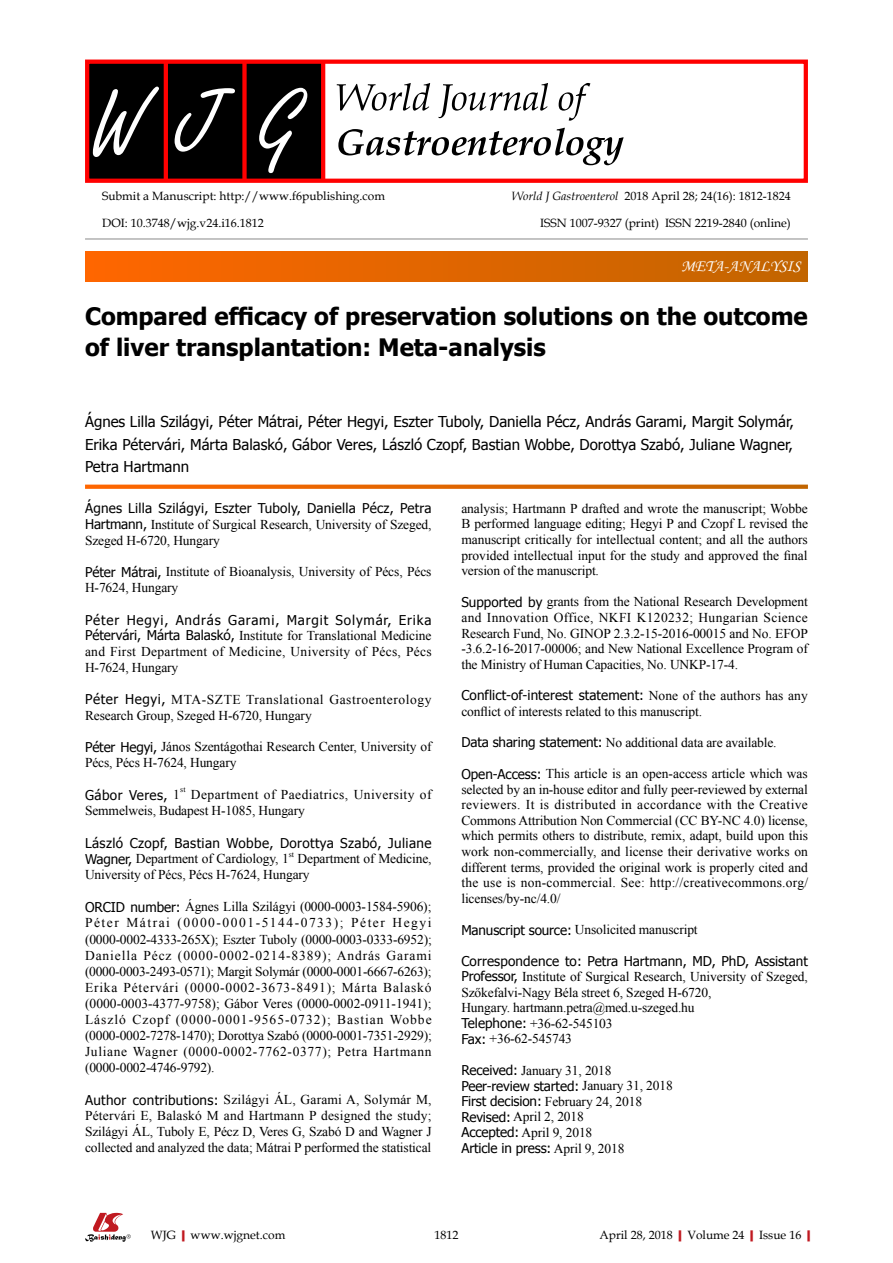
<style>
.page{position:relative;width:893px;height:1263px;background:#fff}
.page>*{position:absolute;margin:0;border:0;box-sizing:border-box;transform-origin:0 0}
.t1{font:700 24px/31.5px "Tahoma";color:#000}
.t2{font:16.5px "Monotype Corsiva";color:#fff}
.t3{font:15px/22.5px "Tahoma";color:#000;text-align:justify}
.t4{font:13.5px/15.6px "Times New Roman";letter-spacing:-.01em;color:#000;text-align:justify}
.t5{font:13.5px/15.6px "Tahoma";letter-spacing:.03em;color:#000}
.t6{font:13.5px/15.9px "Times New Roman";letter-spacing:.04em;color:#000}
.t7{font:13.5px/16px "Times New Roman";letter-spacing:.03em;color:#000}
.t8{font:12px "Book Antiqua";color:#000}
.t9{font:7.8px "Times New Roman";color:#000}
.s1{font-style:italic}
.s2{font-family:"Tahoma"}
.s3{font-family:"Times New Roman"}
.s4{font-weight:700;color:#c01920}
</style>
<div class="page">
<div style="left:85px;top:252px;width:723px;height:29px;background:linear-gradient(to right,#f60,#c16500)"></div>
<hr style="left:85px;top:239px;width:723px;height:1px;background:#898989">
<div style="left:87px;top:61px;width:236px;height:121px;background:#000"></div>
<hr style="left:164px;top:61px;width:4px;height:121px;background:#f00">
<div style="left:242px;top:61px;width:5px;height:121px;background:#f00"></div>
<hr style="left:321px;top:61px;width:4px;height:121px;background:#f00">
<div style="left:85px;top:60px;width:723px;height:123px;border:4px solid #f00"></div>
<svg style="left:259px;top:88px;width:48px;height:85px"></svg>
<svg style="left:175px;top:88px;width:60px;height:64px"></svg>
<svg style="left:93px;top:87px;width:66px;height:70px"></svg>
<svg style="left:337px;top:83px;width:253px;height:38px"></svg>
<svg style="left:338px;top:128px;width:286px;height:37px"></svg>
<svg style="left:85px;top:485px;width:723px;height:4px;background:#e16b09"></svg>
<svg style="left:85px;top:1213px;width:46px;height:29px"></svg>
<p class="t8" style="left:102px;top:188px;width:284px">Submit a Manuscript: http://www.f6publishing.com</p>
<p class="t8" style="left:102px;top:215px;width:163px">DOI: 10.3748/wjg.v24.i16.1812</p>
<p class="t8" style="left:512px;top:188px;width:280px"><span class="s1">World J Gastroenterol</span> 2018 April 28; 24(16): 1812-1824</p>
<p class="t8" style="left:540px;top:215px;width:252px">ISSN 1007-9327 (print) ISSN 2219-2840 (online)</p>
<p class="t2" style="left:681px;top:256px;width:121px">META-ANALYSIS</p>
<p class="t1" style="left:85px;top:298px;width:724px">Compared efficacy of preservation solutions on the outcome of liver transplantation: Meta-analysis</p>
<p class="t3" style="left:85px;top:410px;width:710px">Ágnes Lilla Szilágyi, Péter Mátrai, Péter Hegyi, Eszter Tuboly, Daniella Pécz, András Garami, Margit Solymár, Erika Pétervári, Márta Balaskó, Gábor Veres, László Czopf, Bastian Wobbe, Dorottya Szabó, Juliane Wagner, Petra Hartmann</p>
<p class="t4" style="left:85px;top:501px;width:348px"><span class="s2">Ágnes Lilla Szilágyi, Eszter Tuboly, Daniella Pécz, Petra Hartmann,</span> Institute of Surgical Research, University of Szeged, Szeged H-6720, Hungary</p>
<p class="t4" style="left:85px;top:564px;width:348px"><span class="s2">Péter Mátrai,</span> Institute of Bioanalysis, University of Pécs, Pécs<br>H-7624, Hungary</p>
<p class="t4" style="left:85px;top:612px;width:348px"><span class="s2">Péter Hegyi, András Garami, Margit Solymár, Erika Pétervári, Márta Balaskó,</span> Institute for Translational Medicine and First Department of Medicine, University of Pécs, Pécs H-7624, Hungary</p>
<p class="t6" style="left:85px;top:691px;width:348px"><span class="s2">Péter Hegyi,</span> MTA-SZTE Translational Gastroenterology<br>Research Group, Szeged H-6720, Hungary</p>
<p class="t4" style="left:85px;top:739px;width:348px"><span class="s2">Péter Hegyi,</span> János Szentágothai Research Center, University of<br>Pécs, Pécs H-7624, Hungary</p>
<p class="t5" style="left:85px;top:786px;width:96px">Gábor Veres, <span class="s3">1</span></p>
<p class="t9" style="left:180px;top:785px;width:7px">st</p>
<p class="t4" style="left:461px;top:500px;width:348px">analysis; Hartmann P drafted and wrote the manuscript; Wobbe B performed language editing; Hegyi P and Czopf L revised the manuscript critically for intellectual content; and all the authors provided intellectual input for the study and approved the final version of the manuscript.</p>
<p class="t4" style="left:461px;top:594px;width:348px"><span class="s2">Supported by</span> grants from the National Research Development and Innovation Office, NKFI K120232; Hungarian Science Research Fund, No. GINOP 2.3.2-15-2016-00015 and No. EFOP -3.6.2-16-2017-00006; and New National Excellence Program of the Ministry of Human Capacities, No. UNKP-17-4.</p>
<p class="t4" style="left:461px;top:688px;width:348px;line-height:15.1px"><span class="s2">Conflict-of-interest statement:</span> None of the authors has any conflict of interests related to this manuscript.</p>
<p class="t4" style="left:461px;top:734px;width:317px"><span class="s2">Data sharing statement:</span> No additional data are available.</p>
<p class="t4" style="left:461px;top:765px;width:348px"><span class="s2">Open-Access:</span> This article is an open-access article which was selected by an in-house editor and fully peer-reviewed by external reviewers. It is distributed in accordance with the Creative Commons Attribution Non Commercial (CC BY-NC 4.0) license, which permits others to distribute, remix, adapt, build upon this work non-commercially, and license their derivative works on different terms, provided the original work is properly cited and the use is non-commercial. See: http://creativecommons.org/ licenses/by-nc/4.0/</p>
<p class="t4" style="left:461px;top:921px;width:238px"><span class="s2">Manuscript source:</span> Unsolicited manuscript</p>
<p class="t4" style="left:461px;top:953px;width:348px;text-align:left"><span class="s2">Correspondence to: Petra Hartmann, MD, PhD, Assistant Professor,</span> Institute of Surgical Research, University of Szeged, Szőkefalvi-Nagy Béla street 6, Szeged H-6720,<br>Hungary. hartmann.petra@med.u-szeged.hu<br><span class="s2">Telephone:</span> +36-62-545103<br><span class="s2">Fax:</span> +36-62-545743</p>
<p class="t4" style="left:461px;top:1062px;width:213px;text-align:left"><span class="s2">Received:</span> January 31, 2018<br><span class="s2">Peer-review started:</span> January 31, 2018<br><span class="s2">First decision:</span> February 24, 2018<br><span class="s2">Revised:</span> April 2, 2018<br><span class="s2">Accepted:</span> April 9, 2018<br><span class="s2">Article in press:</span> April 9, 2018</p>
<p class="t7" style="left:85px;top:786px;width:348px;text-indent:106px">Department of Paediatrics, University of<br>Semmelweis, Budapest H-1085, Hungary</p>
<p class="t5" style="left:85px;top:834px;width:348px">László Czopf, Bastian Wobbe, Dorottya Szabó, Juliane<br>Wagner, <span class="s3">Department of Cardiology, 1</span></p>
<p class="t9" style="left:289px;top:849px;width:7px">st</p>
<p class="t4" style="left:85px;top:850px;width:348px;line-height:16px;text-indent:212px">Department of Medicine,<br>University of Pécs, Pécs H-7624, Hungary</p>
<p class="t4" style="left:85px;top:899px;width:348px;line-height:16px"><span class="s2">ORCID number:</span> Ágnes Lilla Szilágyi (0000-0003-1584-5906); Péter Mátrai (0000-0001-5144-0733); Péter Hegyi (0000-0002-4333-265X); Eszter Tuboly (0000-0003-0333-6952); Daniella Pécz (0000-0002-0214-8389); András Garami (0000-0003-2493-0571); Margit Solymár (0000-0001-6667-6263); Erika Pétervári (0000-0002-3673-8491); Márta Balaskó (0000-0003-4377-9758); Gábor Veres (0000-0002-0911-1941); László Czopf (0000-0001-9565-0732); Bastian Wobbe (0000-0002-7278-1470); Dorottya Szabó (0000-0001-7351-2929); Juliane Wagner (0000-0002-7762-0377); Petra Hartmann (0000-0002-4746-9792).</p>
<p class="t4" style="left:85px;top:1091px;width:348px;line-height:16px"><span class="s2">Author contributions:</span> Szilágyi ÁL, Garami A, Solymár M, Pétervári E, Balaskó M and Hartmann P designed the study; Szilágyi ÁL, Tuboly E, Pécz D, Veres G, Szabó D and Wagner J collected and analyzed the data; Mátrai P performed the statistical</p>
<p class="t8" style="left:151px;top:1226px;width:136px">WJG<span class="s4">|</span>www.wjgnet.com</p>
<p class="t8" style="left:434px;top:1226px;width:25px">1812</p>
<p class="t8" style="left:599px;top:1226px;width:218px">April 28, 2018<span class="s4">|</span>Volume 24<span class="s4">|</span>Issue 16<span class="s4">|</span></p>
</div>
